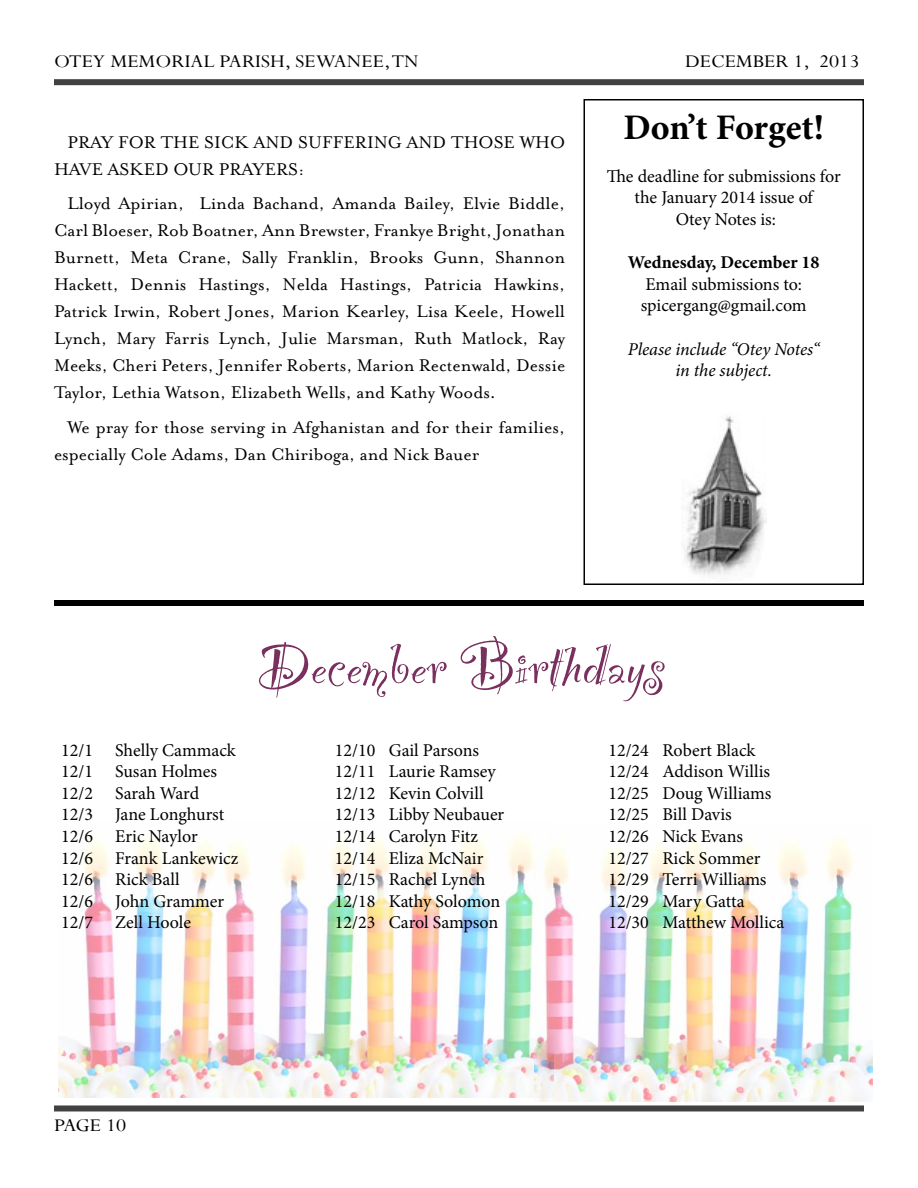
<style>
.page{position:relative;width:918px;height:1188px;background:#fff}
.page>*{position:absolute;margin:0;border:0;box-sizing:border-box;transform-origin:0 0}
.t1{font:72px "Party Let Plain";color:#79305e}
.t2{font:700 36px "Minion Pro";color:#000}
.t3{font:19.95px "Perpetua";color:#000;scale:1.11 1}
.t4{font:19.5px/27px "Mrs Eaves Roman";color:#000}
.t5{font:18px/21.6px "Minion Pro";color:#000}
.t6{font:italic 18px/21.6px "Minion Pro";letter-spacing:-.005em;color:#000;text-align:center}
.t7{font:700 18px "Minion Pro";color:#000}
.s1{font-style:inherit}
</style>
<div class="page">
<div style="left:54px;top:1105px;width:810px;height:6px;background:#414042"></div>
<div style="left:54px;top:79px;width:810px;height:6px;background:#414042"></div>
<img style="left:683px;top:416px;width:83px;height:160px">
<div style="left:584px;top:99px;width:280px;height:486px;border:2px solid #000"></div>
<div style="left:54px;top:600px;width:810px;height:6px;background:#000"></div>
<img style="left:58px;top:835px;width:477px;height:263px">
<img style="left:535px;top:838px;width:338px;height:264px">
<p class="t3" style="left:54px;top:49px;width:314px">Otey Memo rial Parish, Sewanee, TN</p>
<p class="t3" style="left:685px;top:49px;width:159px">December <span class="s1">1, 2013</span></p>
<p class="t4" style="left:54px;top:129px;width:513px;text-indent:13px">PRAY FOR THE SICK AND SUFFERING AND THOSE WHO<br>HAVE ASKED OUR PRAYERS:</p>
<p class="t4" style="left:54px;top:190px;width:513px;text-align:justify;text-indent:13px">Lloyd Apirian, Linda Bachand, Amanda Bailey, Elvie Biddle, Carl Bloeser, Rob Boatner, Ann Brewster, Frankye Bright, Jonathan Burnett, Meta Crane, Sally Franklin, Brooks Gunn, Shannon Hackett, Dennis Hastings, Nelda Hastings, Patricia Hawkins, Patrick Irwin, Robert Jones, Marion Kearley, Lisa Keele, Howell Lynch, Mary Farris Lynch, Julie Marsman, Ruth Matlock, Ray Meeks, Cheri Peters, Jennifer Roberts, Marion Rectenwald, Dessie Taylor, Lethia Watson, Elizabeth Wells, and Kathy Woods.</p>
<p class="t4" style="left:54px;top:414px;width:513px;text-indent:13px">We pray for those serving in Afghanistan and for their families, especially Cole Adams, Dan Chiriboga, and Nick Bauer</p>
<h2 class="t2" style="left:623px;top:102px;width:202px">Don’t Forget!</h2>
<p class="t5" style="left:607px;top:165px;width:236px;text-align:center">The deadline for submissions for the January 2014 issue of<br>Otey Notes is:</p>
<p class="t7" style="left:628px;top:250px;width:193px">Wednesday, December 18</p>
<p class="t5" style="left:641px;top:273px;width:167px">Email submissions to: spicergang@gmail.com</p>
<p class="t6" style="left:628px;top:338px;width:193px">Please include “Otey Notes“ in the subject.</p>
<h1 class="t1" style="left:256px;top:616px;width:411px">December Birthdays</h1>
<p class="t5" style="left:61px;top:739px;width:179px">12/1 Shelly Cammack<br>12/1 Susan Holmes<br>12/2 Sarah Ward<br>12/3 Jane Longhurst<br>12/6 Eric Naylor<br>12/6 Frank Lankewicz<br>12/6 Rick Ball<br>12/6 John Grammer<br>12/7 Zell Hoole</p>
<p class="t5" style="left:335px;top:739px;width:171px">12/10 Gail Parsons<br>12/11 Laurie Ramsey<br>12/12 Kevin Colvill<br>12/13 Libby Neubauer<br>12/14 Carolyn Fitz<br>12/14 Eliza McNair<br>12/15 Rachel Lynch<br>12/18 Kathy Solomon<br>12/23 Carol Sampson</p>
<p class="t5" style="left:608px;top:739px;width:178px">12/24 Robert Black<br>12/24 Addison Willis<br>12/25 Doug Williams<br>12/25 Bill Davis<br>12/26 Nick Evans<br>12/27 Rick Sommer<br>12/29 Terri Williams<br>12/29 Mary Gatta<br>12/30 Matthew Mollica</p>
<p class="t3" style="left:54px;top:1113px;width:67px">Page <span class="s1">10</span></p>
</div>
